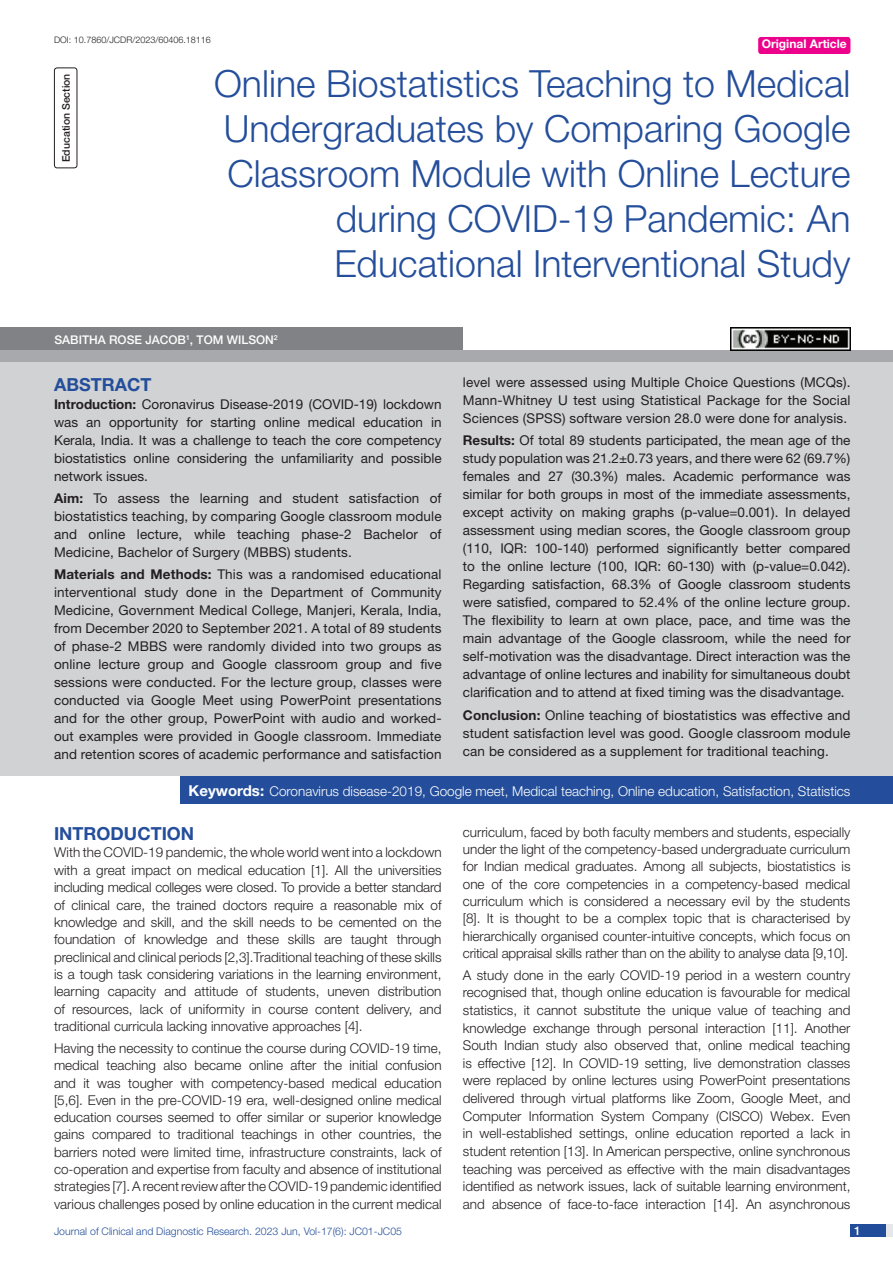
<style>
.page{position:relative;width:893px;height:1263px;background:#fff}
.page>*{position:absolute;margin:0;border:0;box-sizing:border-box;transform-origin:0 0}
.t1{font:300 37.5px/45px "Helvetica Neue";color:#244e9b;text-align:right}
.Heading{font:700 18px "Helvetica Neue";color:#244e9b}
.Abstract_head{font:700 18px "Helvetica Neue";color:#244e9b}
.Body_text{font:300 13.5px/17.4px "Helvetica Neue";color:#231f20;text-align:justify}
.Abstract_Text{font:13.5px/18px "Helvetica Neue";letter-spacing:.01em;color:#231f20;text-align:justify}
.Key_words{font:300 13.5px "Helvetica Neue";color:#fff}
.Author{font:500 12px "Helvetica Neue";color:#fff}
.t2{font:700 12px "Helvetica Neue";color:#fff}
.t3{font:300 10.5px "Helvetica Neue";color:#244e9b}
.section{font:500 10.5px "Helvetica Neue";color:#231f20}
.DOI{font:300 9px "Helvetica Neue";color:#231f20}
.s1{font-weight:700}
.s2{font-weight:700;font-size:15px}
</style>
<div class="page">
<div style="left:850px;top:1224px;width:43px;height:13px;background:#e6e7e9"></div>
<div style="left:850px;top:1224px;width:35px;height:13px;background:#214c99"></div>
<div style="left:758px;top:37px;width:92px;height:17px;background:#ed028c;border-radius:3px"></div>
<div style="left:54px;top:68px;width:23px;height:100px;border:1px solid #231f20;border-radius:3px"></div>
<div style="left:0;top:350px;width:893px;height:12px;background:#a8a9ad"></div>
<div style="left:0;top:327px;width:463px;height:23px;background:#808285"></div>
<div style="left:0;top:362px;width:893px;height:414px;background:#d1d2d4"></div>
<div style="left:180px;top:776px;width:713px;height:28px;background:#244e9b"></div>
<img style="left:730px;top:328px;width:120px;height:22px">
<p class="DOI" style="left:54px;top:35px;width:158px">DOI: 10.7860/JCDR/2023/60406.18116</p>
<p class="t2" style="left:762px;top:37px;width:87px">Original Article</p>
<p class="section" style="left:60px;top:162px;width:90px;rotate:-90deg">EDUCATION SECTION</p>
<p class="t1" style="left:214px;top:60px;width:638px">Online Biostatistics Teaching to Medical Undergraduates by Comparing Google Classroom Module with Online Lecture during COVID-19 Pandemic: An Educational Interventional Study</p>
<p class="Author" style="left:54px;top:332px;width:225px">SABITHA ROSE JACOB<sup>1</sup>, TOM WILSON<sup>2</sup></p>
<p class="Abstract_head" style="left:54px;top:373px;width:99px">ABSTRACT</p>
<p class="Abstract_Text" style="left:54px;top:395px;width:389px"><span class="s1">Introduction:</span> Coronavirus Disease-2019 (COVID-19) lockdown was an opportunity for starting online medical education in Kerala, India. It was a challenge to teach the core competency biostatistics online considering the unfamiliarity and possible network issues.</p>
<p class="Abstract_Text" style="left:54px;top:489px;width:389px"><span class="s1">Aim:</span> To assess the learning and student satisfaction of biostatistics teaching, by comparing Google classroom module and online lecture, while teaching phase-2 Bachelor of Medicine, Bachelor of Surgery (MBBS) students.</p>
<p class="Abstract_Text" style="left:54px;top:565px;width:389px"><span class="s1">Materials and Methods:</span> This was a randomised educational interventional study done in the Department of Community Medicine, Government Medical College, Manjeri, Kerala, India, from December 2020 to September 2021. A total of 89 students of phase-2 MBBS were randomly divided into two groups as online lecture group and Google classroom group and five sessions were conducted. For the lecture group, classes were conducted via Google Meet using PowerPoint presentations and for the other group, PowerPoint with audio and worked&shy;out examples were provided in Google classroom. Immediate and retention scores of academic performance and satisfaction</p>
<p class="Abstract_Text" style="left:463px;top:373px;width:389px">level were assessed using Multiple Choice Questions (MCQs).<br>Mann-Whitney U test using Statistical Package for the Social Sciences (SPSS) software version 28.0 were done for analysis.</p>
<p class="Abstract_Text" style="left:463px;top:431px;width:389px"><span class="s1">Results:</span> Of total 89 students participated, the mean age of the study population was 21.2±0.73 years, and there were 62 (69.7%) females and 27 (30.3%) males. Academic performance was similar for both groups in most of the immediate assessments, except activity on making graphs (p-value=0.001). In delayed assessment using median scores, the Google classroom group (110, IQR: 100-140) performed significantly better compared to the online lecture (100, IQR: 60-130) with (p-value=0.042).<br>Regarding satisfaction, 68.3% of Google classroom students were satisfied, compared to 52.4% of the online lecture group.<br>The flexibility to learn at own place, pace, and time was the main advantage of the Google classroom, while the need for self-motivation was the disadvantage. Direct interaction was the advantage of online lectures and inability for simultaneous doubt clarification and to attend at fixed timing was the disadvantage.</p>
<p class="Abstract_Text" style="left:463px;top:706px;width:389px"><span class="s1">Conclusion:</span> Online teaching of biostatistics was effective and student satisfaction level was good. Google classroom module can be considered as a supplement for traditional teaching.</p>
<p class="Key_words" style="left:189px;top:783px;width:663px"><span class="s2">Keywords:</span> Coronavirus disease-2019, Google meet, Medical teaching, Online education, Satisfaction, Statistics</p>
<p class="Heading" style="left:54px;top:822px;width:142px">INTRODUCTION</p>
<p class="Body_text" style="left:54px;top:844px;width:389px">With the COVID-19 pandemic, the whole world went into a lockdown with a great impact on medical education [1]. All the universities including medical colleges were closed. To provide a better standard of clinical care, the trained doctors require a reasonable mix of knowledge and skill, and the skill needs to be cemented on the foundation of knowledge and these skills are taught through preclinical and clinical periods [2,3].Traditional teaching of these skills is a tough task considering variations in the learning environment, learning capacity and attitude of students, uneven distribution of resources, lack of uniformity in course content delivery, and traditional curricula lacking innovative approaches [4].</p>
<p class="Body_text" style="left:54px;top:1039px;width:389px">Having the necessity to continue the course during COVID-19 time, medical teaching also became online after the initial confusion and it was tougher with competency-based medical education [5,6]. Even in the pre-COVID-19 era, well-designed online medical education courses seemed to offer similar or superior knowledge gains compared to traditional teachings in other countries, the barriers noted were limited time, infrastructure constraints, lack of co-operation and expertise from faculty and absence of institutional strategies [7]. A recent review after the COVID-19 pandemic identified various challenges posed by online education in the current medical</p>
<p class="Body_text" style="left:463px;top:823px;width:389px">curriculum, faced by both faculty members and students, especially under the light of the competency-based undergraduate curriculum for Indian medical graduates. Among all subjects, biostatistics is one of the core competencies in a competency-based medical curriculum which is considered a necessary evil by the students [8]. It is thought to be a complex topic that is characterised by hierarchically organised counter-intuitive concepts, which focus on critical appraisal skills rather than on the ability to analyse data [9,10].</p>
<p class="Body_text" style="left:463px;top:966px;width:389px">A study done in the early COVID-19 period in a western country recognised that, though online education is favourable for medical statistics, it cannot substitute the unique value of teaching and knowledge exchange through personal interaction [11]. Another South Indian study also observed that, online medical teaching is effective [12]. In COVID-19 setting, live demonstration classes were replaced by online lectures using PowerPoint presentations delivered through virtual platforms like Zoom, Google Meet, and Computer Information System Company (CISCO) Webex. Even in well-established settings, online education reported a lack in student retention [13]. In American perspective, online synchronous teaching was perceived as effective with the main disadvantages identified as network issues, lack of suitable learning environment, and absence of face-to-face interaction [14]. An asynchronous</p>
<p class="t3" style="left:54px;top:1225px;width:350px">Journal of Clinical and Diagnostic Research. 2023 Jun, Vol-17(6): JC01-JC05</p>
<p class="Author" style="left:854px;top:1223px;width:8px">1</p>
</div>
